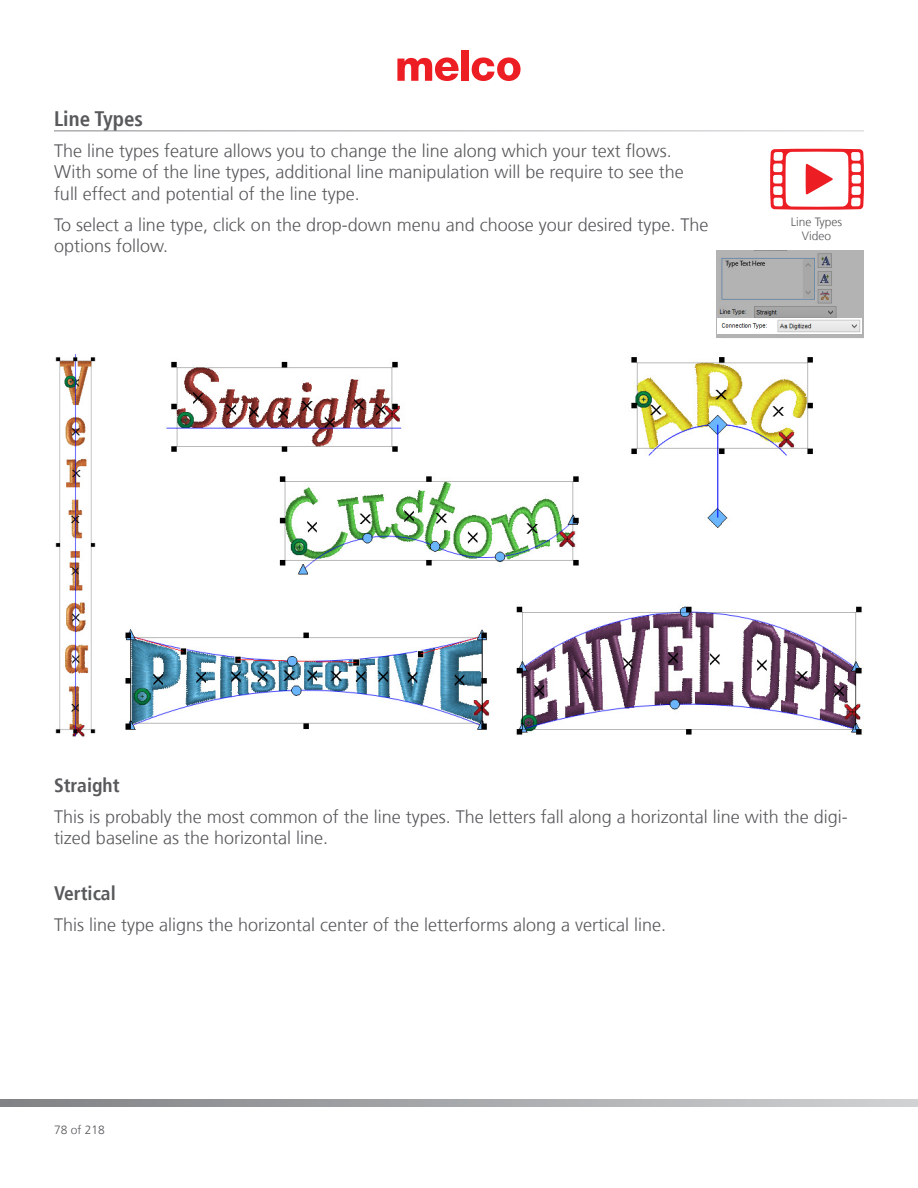
<style>
.page{position:relative;width:918px;height:1188px;background:#fff}
.page>*{position:absolute;margin:0;border:0;box-sizing:border-box;transform-origin:0 0}
.t1{font:700 condensed 21px "Frutiger";color:#58595b}
.t2{font:700 condensed 19.5px "Frutiger";color:#58595b}
.t3{font:300 18px/21.6px "Frutiger";color:#58595b}
.t4{font:300 12px/14.4px "Frutiger";color:#58595b;text-align:center}
</style>
<div class="page">
<svg style="left:397px;top:57px;width:62px;height:24px"></svg>
<div style="left:461px;top:50px;width:8px;height:31px;background:#ed1d24"></div>
<svg style="left:472px;top:57px;width:49px;height:24px"></svg>
<svg style="left:1px;top:1099px;width:917px;height:8px;background:#a7a9ab"></svg>
<img style="left:631px;top:357px;width:182px;height:171px">
<img style="left:279px;top:476px;width:300px;height:100px">
<img style="left:516px;top:606px;width:346px;height:129px">
<img style="left:125px;top:629px;width:365px;height:101px">
<img style="left:166px;top:361px;width:236px;height:91px">
<img style="left:55px;top:354px;width:41px;height:383px">
<svg style="left:770px;top:149px;width:94px;height:61px"></svg>
<svg style="left:716px;top:250px;width:148px;height:88px;background:#acadae"></svg>
<img style="left:718px;top:319px;width:143px;height:14px">
<p class="t1" style="left:54px;top:106px;width:91px">Line Types</p>
<p class="t3" style="left:54px;top:140px;width:631px">The line types feature allows you to change the line along which your text flows.<br>With some of the line types, additional line manipulation will be require to see the full effect and potential of the line type.</p>
<p class="t3" style="left:54px;top:214px;width:656px">To select a line type, click on the drop-down menu and choose your desired type. The options follow.</p>
<p class="t4" style="left:791px;top:214px;width:53px">Line Types<br>Video</p>
<p class="t2" style="left:54px;top:774px;width:67px">Straight</p>
<p class="t3" style="left:54px;top:806px;width:795px">This is probably the most common of the line types. The letters fall along a horizontal line with the digi&shy;tized baseline as the horizontal line.</p>
<p class="t2" style="left:54px;top:882px;width:63px">Vertical</p>
<p class="t3" style="left:54px;top:914px;width:614px">This line type aligns the horizontal center of the letterforms along a vertical line.</p>
<p class="t4" style="left:54px;top:1123px;width:52px">78 of 218</p>
</div>
